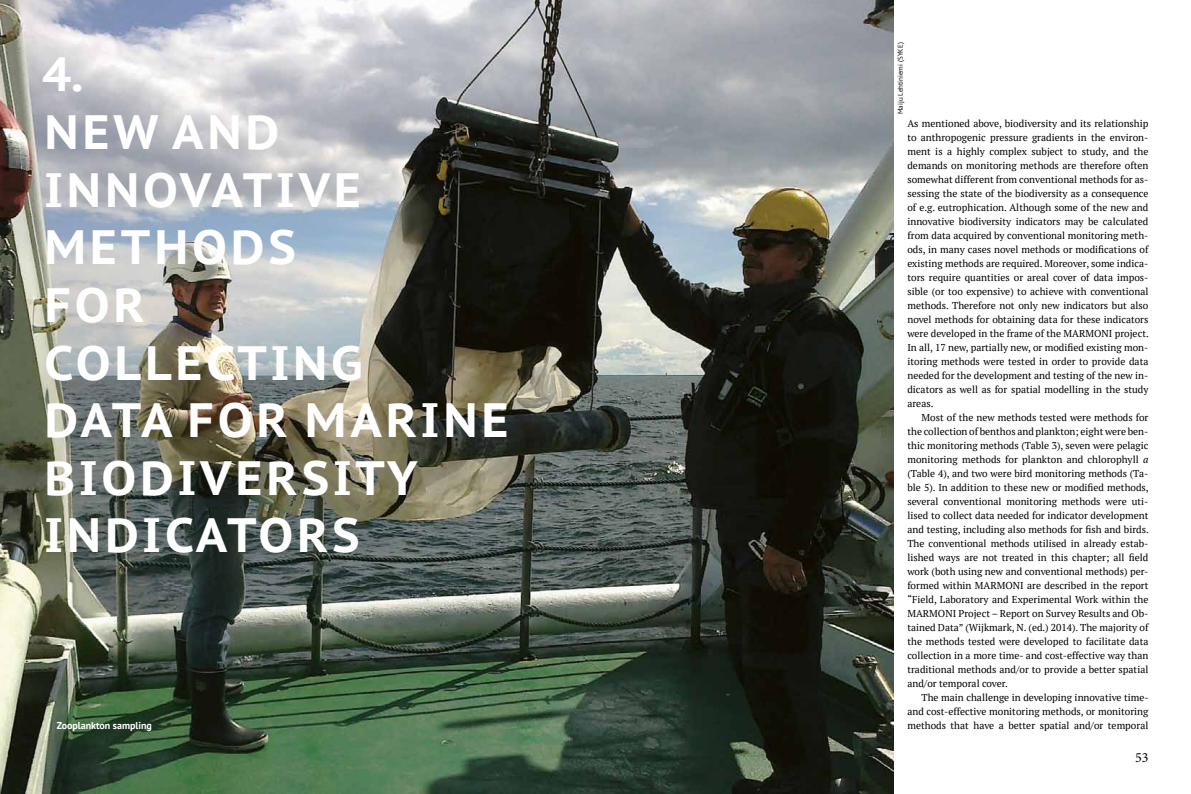
<style>
.page{position:relative;width:1191px;height:794px;background:#fff}
.page>*{position:absolute;margin:0;border:0;box-sizing:border-box;transform-origin:0 0}
.t1{font:700 48px/57.6px "PT Sans Caption";letter-spacing:.08em;color:#fff}
.t2{font:14px "Minion Pro";color:#000}
.t3{font:10px/14px "PT Serif";color:#000;text-align:justify}
.t4{font:700 10px "PT Sans";color:#fff}
.t5{font:7px "PT Sans";color:#000}
.s1{font-style:italic}
</style>
<div class="page">
<img style="left:0;top:0;width:893px;height:794px">
<h1 class="t1" style="left:43px;top:45px;width:322px">4.<br>NEW AND<br>INNOVATIVE<br>METHODS<br>FOR<br>COLLECTING<br>DATA FOR MARI</h1>
<h1 class="t1" style="left:443px;top:390px;width:67px">NE</h1>
<h1 class="t1" style="left:44px;top:448px;width:375px">BIODIVERSITY<br>INDICATORS</h1>
<p class="t4" style="left:57px;top:718px;width:97px">Zooplankton sampling</p>
<p class="t5" style="left:896px;top:114px;width:73px;rotate:-90deg">Maiju Lehtiniemi (SYKE)</p>
<p class="t3" style="left:907px;top:116px;width:243px">As mentioned above, biodiversity and its relationship to anthropogenic pressure gradients in the environ&shy;ment is a highly complex subject to study, and the demands on monitoring methods are therefore often somewhat different from conventional methods for as&shy;sessing the state of the biodiversity as a consequence of e.g. eutrophication. Although some of the new and innovative biodiversity indicators may be calculated from data acquired by conventional monitoring meth&shy;ods, in many cases novel methods or modifications of existing methods are required. Moreover, some indica&shy;tors require quantities or areal cover of data impos&shy;sible (or too expensive) to achieve with conventional methods. Therefore not only new indicators but also novel methods for obtaining data for these indicators were developed in the frame of the MARMONI project.<br>In all, 17 new, partially new, or modified existing mon&shy;itoring methods were tested in order to provide data needed for the development and testing of the new in&shy;dicators as well as for spatial modelling in the study areas.</p>
<p class="t3" style="left:907px;top:410px;width:243px;text-indent:14px">Most of the new methods tested were methods for the collection of benthos and plankton; eight were ben&shy;thic monitoring methods (Table 3), seven were pelagic monitoring methods for plankton and chlorophyll <span class="s1">a </span>(Table 4), and two were bird monitoring methods (Ta&shy;ble 5). In addition to these new or modified methods, several conventional monitoring methods were uti&shy;lised to collect data needed for indicator development and testing, including also methods for fish and birds.<br>The conventional methods utilised in already estab&shy;lished ways are not treated in this chapter; all field work (both using new and conventional methods) per&shy;formed within MARMONI are described in the report “Field, Laboratory and Experimental Work within the MARMONI Project – Report on Survey Results and Ob&shy;tained Data” (Wijkmark, N. (ed.) 2014). The majority of the methods tested were developed to facilitate data collection in a more time- and cost-effective way than traditional methods and/or to provide a better spatial and/or temporal cover.</p>
<p class="t3" style="left:907px;top:690px;width:243px;text-indent:14px">The main challenge in developing innovative time&shy;and cost-effective monitoring methods, or monitoring methods that have a better spatial and/or temporal</p>
<h2 class="t2" style="left:1135px;top:748px;width:15px">53</h2>
</div>
